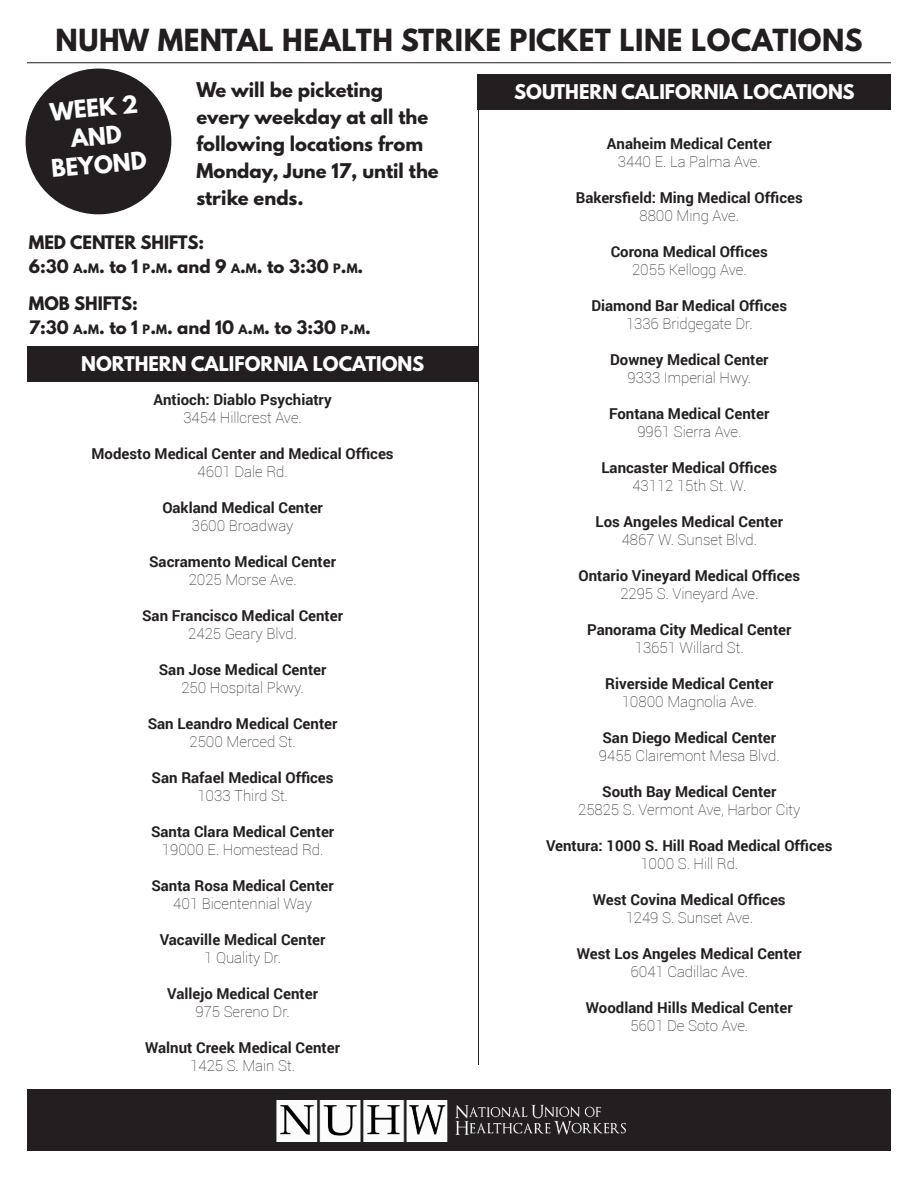
<style>
.page{position:relative;width:918px;height:1188px;background:#fff}
.page>*{position:absolute;margin:0;border:0;box-sizing:border-box;transform-origin:0 0}
.t1{font:700 27px "League Spartan";letter-spacing:.02em;color:#231f20}
.t2{font:700 21.6px/28.3px "League Spartan";color:#fff;text-align:center}
.t3{font:700 18px/27px "League Spartan";color:#231f20}
.t4{font:700 18px "League Spartan";color:#fff}
.t5{font:700 16.5px "League Spartan";color:#231f20}
.t6{font:700 15px/18px "Roboto";color:#231f20;text-align:center}
.t7{font:100 15px/18px "Roboto";color:#231f20}
.s1{font-size:11.55px}
.s2{font-style:inherit}
.s3{font-weight:100}
.s4{font-weight:700}
</style>
<div class="page">
<hr style="left:478px;top:101px;width:1px;height:964px;background:#231f20">
<hr style="left:27px;top:62px;width:864px;height:1px;background:#231f20">
<div style="left:27px;top:346px;width:451px;height:36px;background:#231f20"></div>
<div style="left:478px;top:74px;width:413px;height:36px;background:#231f20"></div>
<div style="left:27px;top:1089px;width:864px;height:61px;background:#231f20"></div>
<img style="left:276px;top:1101px;width:350px;height:40px">
<div style="left:26px;top:69px;width:145px;height:145px;background:#231f20;border-radius:50%"></div>
<p class="t1" style="left:56px;top:19px;width:808px">NUHW MENTAL HEALTH STRIKE PICKET LINE LOCATIONS</p>
<p class="t3" style="left:196px;top:76px;width:244px">We will be picketing every weekday at all the following locations from<br>Monday, June 17, until the strike ends.</p>
<p class="t5" style="left:29px;top:229px;width:177px">MED CENTER SHIFTS:</p>
<p class="t5" style="left:29px;top:253px;width:336px">6:30 <span class="s1">A</span><span class="s2">.</span><span class="s1">M</span><span class="s2">.</span> to 1 <span class="s1">P</span><span class="s2">.</span><span class="s1">M</span><span class="s2">.</span> and 9 <span class="s1">A</span><span class="s2">.</span><span class="s1">M</span><span class="s2">.</span> to 3:30 <span class="s1">P</span><span class="s2">.</span><span class="s1">M</span><span class="s2">.</span></p>
<p class="t5" style="left:29px;top:291px;width:111px">MOB SHIFTS:</p>
<p class="t5" style="left:29px;top:315px;width:344px">7:30 <span class="s1">A</span><span class="s2">.</span><span class="s1">M</span><span class="s2">.</span> to 1 <span class="s1">P</span><span class="s2">.</span><span class="s1">M</span><span class="s2">.</span> and 10 <span class="s1">A</span><span class="s2">.</span><span class="s1">M</span><span class="s2">.</span> to 3:30 <span class="s1">P</span><span class="s2">.</span><span class="s1">M</span><span class="s2">.</span></p>
<p class="t2" style="left:45px;top:98px;width:97px;rotate:-5deg">WEEK 2<br>AND<br>BEYOND</p>
<p class="t4" style="left:81px;top:349px;width:344px">NORTHERN CALIFORNIA LOCATIONS</p>
<p class="t6" style="left:153px;top:390px;width:180px">Antioch: Diablo Psychiatry<br><span class="s3">3454 Hillcrest Ave.</span></p>
<p class="t6" style="left:91px;top:444px;width:304px">Modesto Medical Center and Medical Offices<br><span class="s3">4601 Dale Rd.</span></p>
<p class="t6" style="left:162px;top:498px;width:162px">Oakland Medical Center<br><span class="s3">3600 Broadway</span></p>
<p class="t6" style="left:149px;top:552px;width:188px">Sacramento Medical Center<br><span class="s3">2025 Morse Ave.</span></p>
<p class="t6" style="left:142px;top:606px;width:202px">San Francisco Medical Center<br><span class="s3">2425 Geary Blvd.</span></p>
<p class="t6" style="left:159px;top:660px;width:169px">San Jose Medical Center<br><span class="s3">250 Hospital Pkwy.</span></p>
<p class="t6" style="left:148px;top:714px;width:191px">San Leandro Medical Center<br><span class="s3">2500 Merced St.</span></p>
<p class="t6" style="left:152px;top:768px;width:184px">San Rafael Medical Offices<br><span class="s3">1033 Third St.</span></p>
<p class="t6" style="left:151px;top:822px;width:185px">Santa Clara Medical Center<br><span class="s3">19000 E. Homestead Rd.</span></p>
<p class="t6" style="left:151px;top:876px;width:184px">Santa Rosa Medical Center<br><span class="s3">401 Bicentennial Way</span></p>
<p class="t6" style="left:160px;top:930px;width:167px">Vacaville Medical Center<br><span class="s3">1 Quality Dr.</span></p>
<p class="t6" style="left:167px;top:984px;width:152px">Vallejo Medical Center<br><span class="s3">975 Sereno Dr.</span></p>
<p class="t6" style="left:145px;top:1038px;width:196px">Walnut Creek Medical Center</p>
<p class="t7" style="left:190px;top:1056px;width:106px">1425 S. Main St.</p>
<p class="t4" style="left:514px;top:77px;width:342px">SOUTHERN CALIFORNIA LOCATIONS</p>
<p class="t6" style="left:607px;top:134px;width:166px">Anaheim Medical Center</p>
<p class="t7" style="left:618px;top:152px;width:144px">3440 E. La Palma Ave.</p>
<p class="t6" style="left:576px;top:188px;width:229px">Bakersfield: Ming Medical Offices<br><span class="s3">8800 Ming Ave.</span></p>
<p class="t6" style="left:611px;top:242px;width:159px">Corona Medical Offices<br><span class="s3">2055 Kellogg Ave.</span></p>
<p class="t6" style="left:591px;top:296px;width:197px">Diamond Bar Medical Offices<br><span class="s3">1336 Bridgegate Dr.</span></p>
<p class="t6" style="left:610px;top:350px;width:160px">Downey Medical Center<br><span class="s3">9333 Imperial Hwy.</span></p>
<p class="t6" style="left:609px;top:404px;width:162px">Fontana Medical Center<br><span class="s3">9961 Sierra Ave.</span></p>
<p class="t6" style="left:602px;top:458px;width:177px">Lancaster Medical Offices<br><span class="s3">43112 15th St. W.</span></p>
<p class="t6" style="left:596px;top:512px;width:189px">Los Angeles Medical Center<br><span class="s3">4867 W. Sunset Blvd.</span></p>
<p class="t6" style="left:579px;top:566px;width:223px">Ontario Vineyard Medical Offices<br><span class="s3">2295 S. Vineyard Ave.</span></p>
<p class="t6" style="left:587px;top:620px;width:206px">Panorama City Medical Center<br><span class="s3">13651 Willard St.</span></p>
<p class="t6" style="left:605px;top:674px;width:169px">Riverside Medical Center<br><span class="s3">10800 Magnolia Ave.</span></p>
<p class="t7" style="left:599px;top:728px;width:182px"><span class="s4">San Diego Medical Center<br></span>9455 Clairemont Mesa Blvd.</p>
<p class="t7" style="left:578px;top:782px;width:224px;text-align:center"><span class="s4">South Bay Medical Center<br></span>25825 S. Vermont Ave, Harbor City</p>
<p class="t6" style="left:546px;top:836px;width:288px">Ventura: 1000 S. Hill Road Medical Offices<br><span class="s3">1000 S. Hill Rd.</span></p>
<p class="t6" style="left:593px;top:890px;width:194px">West Covina Medical Offices<br><span class="s3">1249 S. Sunset Ave.</span></p>
<p class="t6" style="left:577px;top:944px;width:227px">West Los Angeles Medical Center<br><span class="s3">6041 Cadillac Ave.</span></p>
<p class="t6" style="left:586px;top:998px;width:208px">Woodland Hills Medical Center<br><span class="s3">5601 De Soto Ave.</span></p>
</div>
